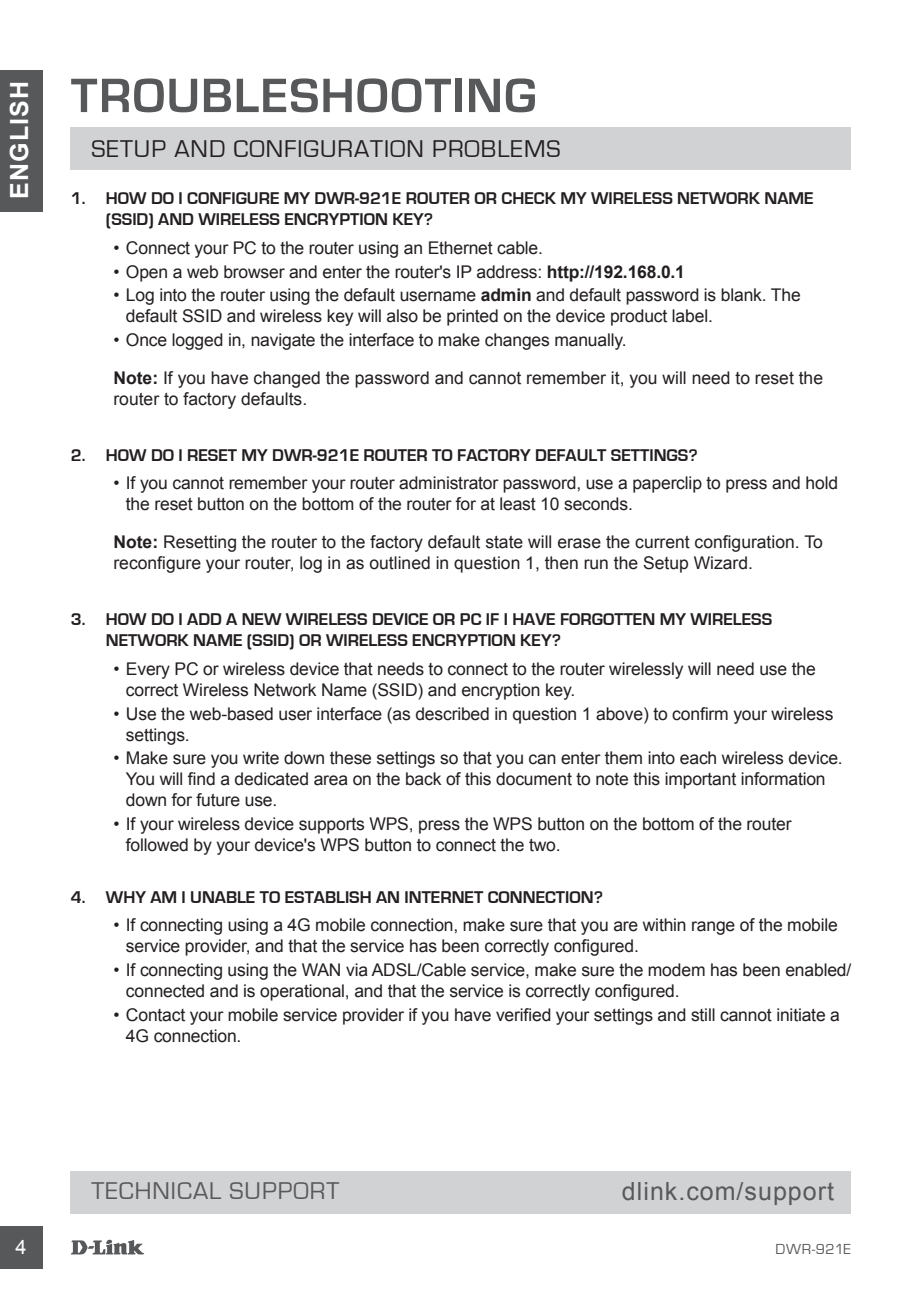
<style>
.page{position:relative;width:922px;height:1297px;background:#fff}
.page>*{position:absolute;margin:0;border:0;box-sizing:border-box;transform-origin:0 0}
.t1{font:700 50px "Eurostile";letter-spacing:.025em;color:#57585a}
.t2{font:25px "Eurostile";letter-spacing:.04em;color:#231f20}
.t3{font:25px "Arial";letter-spacing:.04em;color:#59595b}
.t4{font:25px "Eurostile";letter-spacing:.04em;color:#59595b}
.t5{font:700 25px "Arial";letter-spacing:.045em;color:#fff}
.t6{font:20px "Arial";color:#fff}
.t7{font:17.5px/21px "Arial";letter-spacing:-.01em;color:#231f20}
.t8{font:700 17.5px/21px "Eurostile";color:#231f20}
.t9{font:15px "Eurostile";letter-spacing:.025em;color:#57585a}
.s1{font-weight:700}
</style>
<div class="page">
<svg style="left:71px;top:1239px;width:73px;height:15px"></svg>
<div style="left:0;top:1226px;width:43px;height:43px;background:#57585a"></div>
<div style="left:0;top:70px;width:43px;height:142px;background:#57585a"></div>
<div style="left:71px;top:127px;width:779px;height:43px;background:#d1d2d4"></div>
<div style="left:71px;top:1171px;width:779px;height:42px;background:#d1d2d4"></div>
<h2 class="t5" style="left:3px;top:199px;width:120px;rotate:-90deg">ENGLISH</h2>
<h1 class="t1" style="left:71px;top:68px;width:467px">TROUBLESHOOTING</h1>
<h2 class="t2" style="left:92px;top:135px;width:469px">SETUP AND CONFIGURATION PROBLEMS</h2>
<p class="t8" style="left:106px;top:188px;width:709px;text-indent:-35px">1. HOW DO I CONFIGURE MY DWR-921E ROUTER OR CHECK MY WIRELESS NETWORK NAME (SSID) AND WIRELESS ENCRYPTION KEY?</p>
<p class="t7" style="left:113px;top:237px;width:431px">• Connect your PC to the router using an Ethernet cable.</p>
<p class="t7" style="left:113px;top:261px;width:573px">• Open a web browser and enter the router's IP address: <span class="s1">http://192.168.0.1</span></p>
<p class="t7" style="left:126px;top:285px;width:676px;text-indent:-12px">• Log into the router using the default username <span class="s1">admin</span> and default password is blank. The default SSID and wireless key will also be printed on the device product label.</p>
<p class="t7" style="left:113px;top:321px;width:711px;line-height:38px">• Once logged in, navigate the interface to make changes manually.<br><span class="s1">Note:</span> If you have changed the password and cannot remember it, you will need to reset the</p>
<p class="t7" style="left:113px;top:389px;width:195px">router to factory defaults.</p>
<p class="t8" style="left:71px;top:445px;width:628px">2. HOW DO I RESET MY DWR-921E ROUTER TO FACTORY DEFAULT SETTINGS?</p>
<p class="t7" style="left:126px;top:473px;width:713px;text-indent:-12px">• If you cannot remember your router administrator password, use a paperclip to press and hold the reset button on the bottom of the router for at least 10 seconds.</p>
<p class="t7" style="left:113px;top:532px;width:710px"><span class="s1">Note:</span> Resetting the router to the factory default state will erase the current configuration. To reconfigure your router, log in as outlined in question 1, then run the Setup Wizard.</p>
<p class="t8" style="left:106px;top:609px;width:667px;text-indent:-35px">3. HOW DO I ADD A NEW WIRELESS DEVICE OR PC IF I HAVE FORGOTTEN MY WIRELESS<br>NETWORK NAME (SSID) OR WIRELESS ENCRYPTION KEY?</p>
<p class="t7" style="left:126px;top:658px;width:691px;text-indent:-12px">• Every PC or wireless device that needs to connect to the router wirelessly will need use the correct Wireless Network Name (SSID) and encryption key.</p>
<p class="t7" style="left:126px;top:703px;width:708px;text-indent:-12px">• Use the web-based user interface (as described in question 1 above) to confirm your wireless settings.</p>
<p class="t7" style="left:126px;top:748px;width:718px;text-indent:-12px">• Make sure you write down these settings so that you can enter them into each wireless device.<br>You will find a dedicated area on the back of this document to note this important information down for future use.</p>
<p class="t7" style="left:126px;top:814px;width:667px;text-indent:-12px">• If your wireless device supports WPS, press the WPS button on the bottom of the router followed by your device's WPS button to connect the two.</p>
<p class="t8" style="left:71px;top:887px;width:533px">4. WHY AM I UNABLE TO ESTABLISH AN INTERNET CONNECTION?</p>
<p class="t7" style="left:126px;top:915px;width:713px;text-indent:-12px">• If connecting using a 4G mobile connection, make sure that you are within range of the mobile service provider, and that the service has been correctly configured.</p>
<p class="t7" style="left:126px;top:960px;width:726px;text-indent:-12px">• If connecting using the WAN via ADSL/Cable service, make sure the modem has been enabled/ connected and is operational, and that the service is correctly configured.</p>
<p class="t7" style="left:126px;top:1004px;width:715px;text-indent:-12px">• Contact your mobile service provider if you have verified your settings and still cannot initiate a<br>4G connection.</p>
<h2 class="t4" style="left:92px;top:1178px;width:249px">TECHNICAL SU PPORT</h2>
<h2 class="t3" style="left:621px;top:1175px;width:213px">dlink.com/support</h2>
<p class="t6" style="left:15px;top:1234px;width:13px">4</p>
<p class="t9" style="left:775px;top:1241px;width:76px">DWR-921E</p>
</div>
